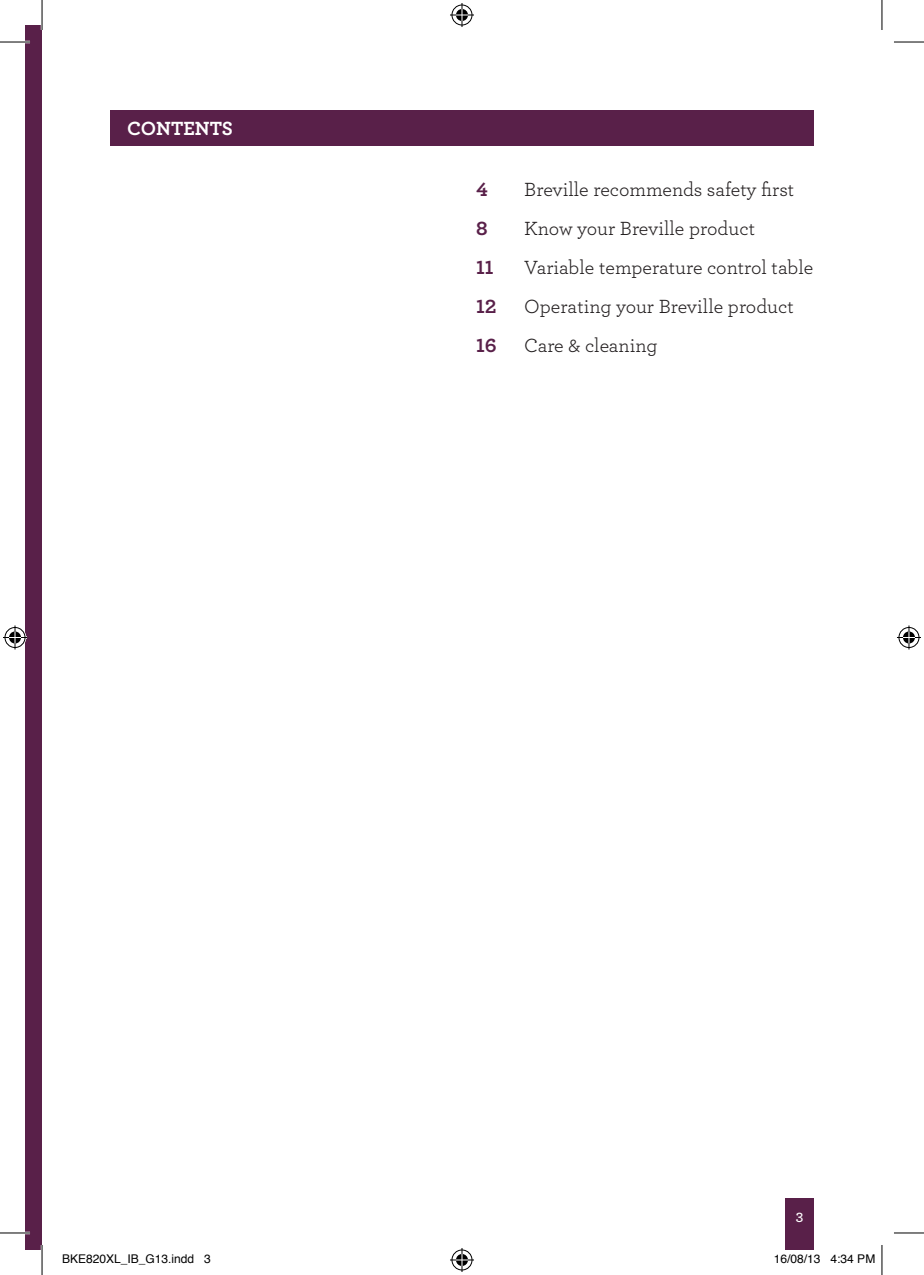
<style>
.page{position:relative;width:924px;height:1275px;background:#fff}
.page>*{position:absolute;margin:0;border:0;box-sizing:border-box;transform-origin:0 0}
.t1{font:20px "Archer Book LF";color:#231f20}
.t2{font:20px "Archer Bold LF";color:#fff}
.t3{font:20px "Archer Bold LF";color:#592049}
.t4{font:14px "Archer Semibold LF";color:#fff}
.t5{font:12px "Helvetica";color:#000}
</style>
<div class="page">
<div style="left:785px;top:1199px;width:28px;height:51px;background:#592049"></div>
<div style="left:25px;top:25px;width:17px;height:1225px;background:#592049"></div>
<div style="left:110px;top:110px;width:703px;height:36px;background:#592049"></div>
<hr style="left:0;top:41px;width:30px;height:2px;background:#fff">
<hr style="left:0;top:1231px;width:30px;height:3px;background:#fff">
<hr style="left:41px;top:0;width:2px;height:30px;background:#fff">
<hr style="left:41px;top:1245px;width:2px;height:30px;background:#fff">
<hr style="left:0;top:42px;width:30px;height:1px;background:#000">
<hr style="left:893px;top:42px;width:30px;height:1px;background:#000">
<hr style="left:0;top:1232px;width:30px;height:1px;background:#000">
<hr style="left:893px;top:1232px;width:30px;height:1px;background:#000">
<hr style="left:42px;top:0;width:1px;height:30px;background:#000">
<hr style="left:42px;top:1245px;width:1px;height:30px;background:#000">
<hr style="left:881px;top:0;width:1px;height:30px;background:#000">
<hr style="left:881px;top:1245px;width:1px;height:30px;background:#000">
<svg style="left:450px;top:3px;width:24px;height:24px"></svg>
<svg style="left:450px;top:1248px;width:24px;height:24px"></svg>
<svg style="left:3px;top:625px;width:24px;height:24px"></svg>
<svg style="left:897px;top:625px;width:23px;height:24px"></svg>
<p class="t2" style="left:127px;top:115px;width:28px">CONTENTS</p>
<p class="t3" style="left:476px;top:177px;width:13px">4</p>
<p class="t1" style="left:524px;top:177px;width:271px">Breville recommends safety first</p>
<p class="t3" style="left:476px;top:216px;width:13px">8</p>
<p class="t1" style="left:524px;top:216px;width:232px">Know your Breville product</p>
<p class="t3" style="left:476px;top:255px;width:19px">11</p>
<p class="t1" style="left:524px;top:255px;width:290px">Variable temperature control table</p>
<p class="t3" style="left:476px;top:294px;width:22px">12</p>
<p class="t1" style="left:524px;top:294px;width:271px">Operating your Breville product</p>
<p class="t3" style="left:476px;top:333px;width:22px">16</p>
<p class="t1" style="left:524px;top:333px;width:135px">Care &amp; cleaning</p>
<p class="t4" style="left:795px;top:1208px;width:9px">3</p>
<p class="t5" style="left:62px;top:1249px;width:150px">BKE820XL_IB_G13.indd 3</p>
<p class="t5" style="left:773px;top:1249px;width:103px">16/08/13 4:34 PM</p>
</div>
